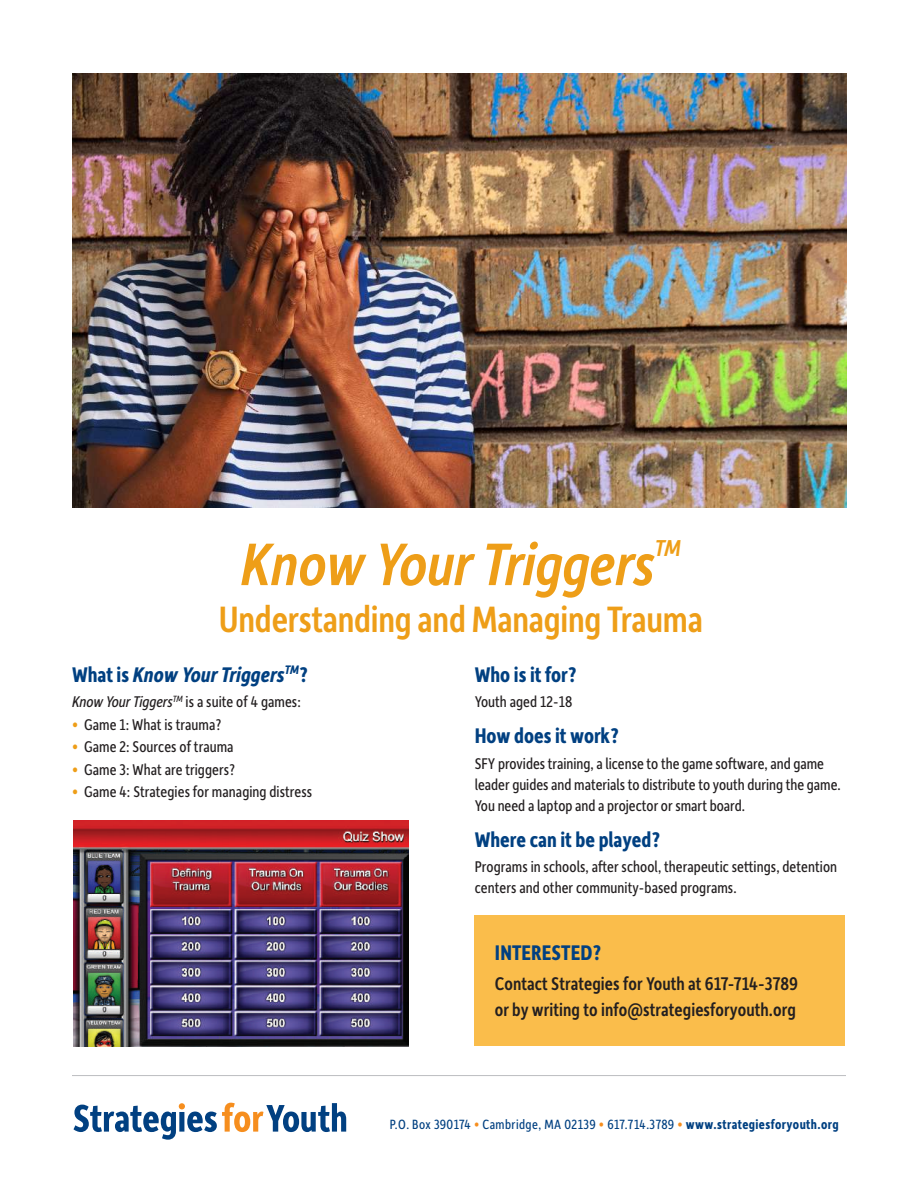
<style>
.page{position:relative;width:918px;height:1188px;background:#fff}
.page>*{position:absolute;margin:0;border:0;box-sizing:border-box;transform-origin:0 0}
.t1{font:italic 500 63.75px "Depot New Condensed";letter-spacing:-.005em;color:#ee9e18}
.t2{font:500 39px "Depot New Condensed";letter-spacing:-.005em;color:#ee9e18}
.t3{font:italic 500 24.45px "Depot New Condensed";color:#ee9e18}
.t4{font:700 22.5px "Depot New Condensed";color:#014081}
.t5{font:italic 700 22.5px "Depot New Condensed";color:#014081}
.t6{font:500 19.5px/25.5px "Depot New Condensed";letter-spacing:.005em;color:#231f20}
.t7{font:16.5px/21px "Depot New Condensed";letter-spacing:.005em;color:#231f20}
.t8{font:14.25px "Depot New Condensed";letter-spacing:.03em;color:#014081}
.s1{font-style:normal}
.s2{font-style:italic}
.s3{color:#ee9e18}
.s4{color:#f68e1e}
.s5{font-weight:700}
</style>
<div class="page">
<img style="left:72px;top:73px;width:775px;height:434px">
<div style="left:474px;top:916px;width:370px;height:130px;background:#fabd4b"></div>
<img style="left:74px;top:821px;width:335px;height:225px">
<svg style="left:74px;top:1103px;width:273px;height:37px"></svg>
<hr style="left:72px;top:1075px;width:774px;height:1px;background:#bcbdc0">
<h1 class="t1" style="left:241px;top:523px;width:416px">Know Your Triggers</h1>
<h3 class="t3" style="left:655px;top:532px;width:28px">TM</h3>
<h2 class="t2" style="left:219px;top:593px;width:486px">Understanding and Managing Trauma</h2>
<h3 class="t5" style="left:72px;top:660px;width:237px"><span class="s1">What is</span> Know Your Triggers<sup>TM</sup><span class="s1">?</span></h3>
<p class="t7" style="left:72px;top:691px;width:230px"><span class="s2">Know Your Tiggers</span><sup>TM</sup> is a suite of 4 games:</p>
<p class="t7" style="left:72px;top:713px;width:151px"><span class="s3">•</span> Game 1: What is trauma?</p>
<p class="t7" style="left:72px;top:736px;width:163px"><span class="s3">•</span> Game 2: Sources of trauma</p>
<p class="t7" style="left:72px;top:758px;width:165px"><span class="s3">•</span> Game 3: What are triggers?</p>
<p class="t7" style="left:72px;top:781px;width:242px"><span class="s3">•</span> Game 4: Strategies for managing distress</p>
<h3 class="t4" style="left:475px;top:660px;width:103px">Who is it for?</h3>
<p class="t7" style="left:475px;top:691px;width:99px">Youth aged 12-18</p>
<h3 class="t4" style="left:475px;top:721px;width:145px">How does it work?</h3>
<p class="t7" style="left:475px;top:752px;width:368px">SFY provides training, a license to the game software, and game leader guides and materials to distribute to youth during the game.<br>You need a laptop and a projector or smart board.</p>
<h3 class="t4" style="left:475px;top:825px;width:187px">Where can it be played?</h3>
<p class="t7" style="left:475px;top:856px;width:364px">Programs in schools, after school, therapeutic settings, detention centers and other community-based programs.</p>
<h3 class="t4" style="left:495px;top:938px;width:108px">INTERESTED?</h3>
<p class="t6" style="left:495px;top:970px;width:305px">Contact Strategies for Youth at 617-714-3789 or by writing to info@strategiesforyouth.org</p>
<p class="t8" style="left:390px;top:1115px;width:450px">P.O. Box 390174 <span class="s4">•</span> Cambridge, MA 02139 <span class="s4">•</span> 617.714.3789 <span class="s4">•</span> <span class="s5">www.strategiesforyouth.org</span></p>
</div>
